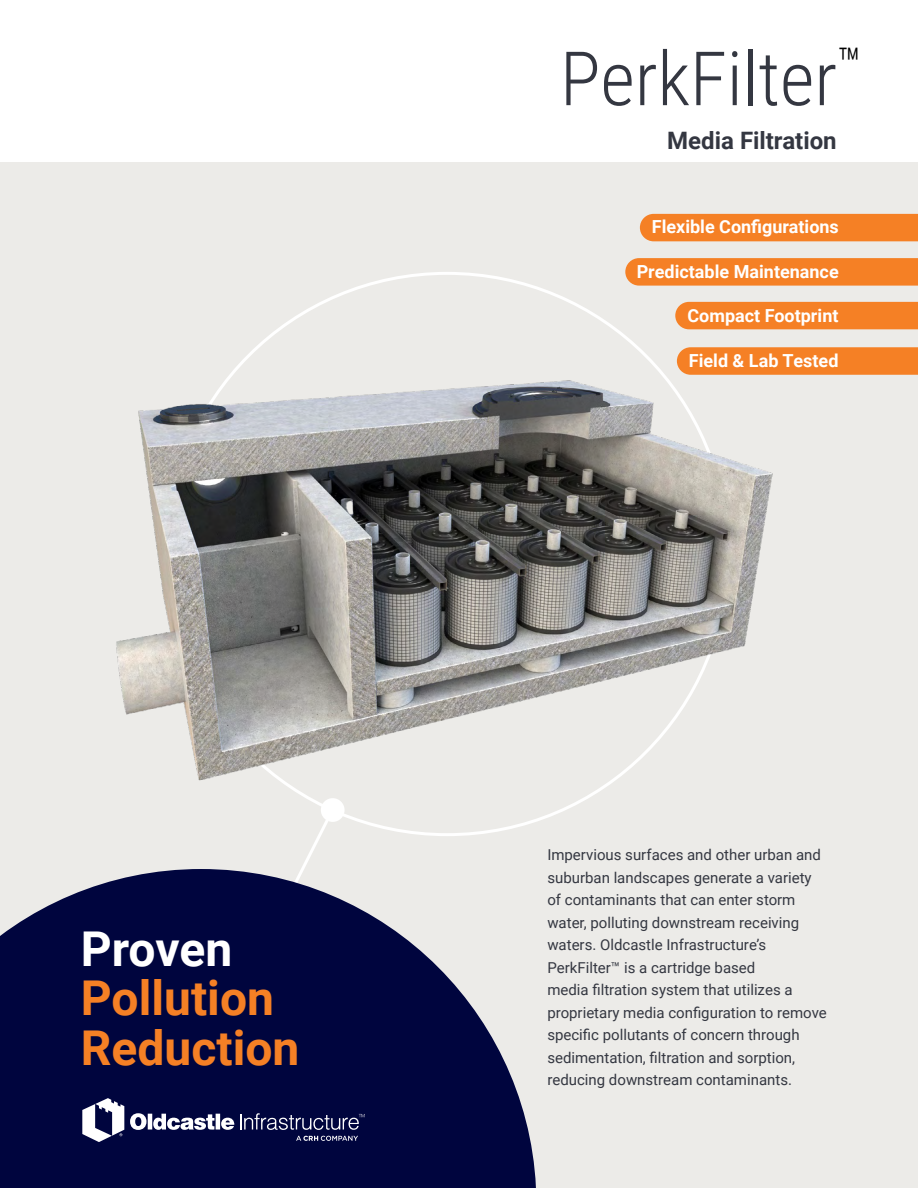
<style>
.page{position:relative;width:918px;height:1188px;background:#fff}
.page>*{position:absolute;margin:0;border:0;box-sizing:border-box;transform-origin:0 0}
.t1{font:300 75px "Roboto Condensed";color:#343741}
.t2{font:700 48px/49.5px "Roboto";color:#f58025}
.t3{font:700 48px "Roboto";color:#fff}
.t4{font:700 24px "Roboto";color:#343741}
.t5{font:700 18px "Roboto";color:#fff}
.t6{font:15px/22.5px "Roboto";color:#343741}
</style>
<div class="page">
<div style="left:0;top:162px;width:918px;height:1026px;background:#ecebe8"></div>
<svg style="left:0;top:904px;width:536px;height:284px;background:#1b1f51"></svg>
<svg style="left:82px;top:1098px;width:152px;height:44px;background:#4b4e76"></svg>
<svg style="left:296px;top:1136px;width:62px;height:5px"></svg>
<svg style="left:240px;top:1113px;width:125px;height:17px;background:#393d69"></svg>
<div style="left:812px;top:302px;width:106px;height:27px;background:#f58025"></div>
<svg style="left:812px;top:347px;width:106px;height:28px;background:#f48128"></svg>
<svg style="left:812px;top:258px;width:106px;height:28px;background:#f48128"></svg>
<div style="left:812px;top:214px;width:106px;height:27px;background:#f58025"></div>
<img style="left:52px;top:213px;width:760px;height:694px">
<h2 class="t3" style="left:81px;top:915px;width:153px">Proven</h2>
<h2 class="t2" style="left:81px;top:972px;width:220px">Pollution<br>Reduction</h2>
<h1 class="t1" style="left:560px;top:26px;width:303px">PerkFilter<sup>™</sup></h1>
<h3 class="t4" style="left:667px;top:123px;width:171px">Media Filtration</h3>
<p class="t5" style="left:652px;top:214px;width:189px">Flexible Configurations</p>
<p class="t5" style="left:637px;top:259px;width:204px">Predictable Maintenance</p>
<p class="t5" style="left:687px;top:303px;width:153px">Compact Footprint</p>
<p class="t5" style="left:689px;top:348px;width:151px">Field &amp; Lab Tested</p>
<p class="t6" style="left:547px;top:843px;width:281px">Impervious surfaces and other urban and suburban landscapes generate a variety of contaminants that can enter storm water, polluting downstream receiving waters. Oldcastle Infrastructure’s PerkFilter™ is a cartridge based<br>media filtration system that utilizes a proprietary media configuration to remove specific pollutants of concern through sedimentation, filtration and sorption, reducing downstream contaminants.</p>
</div>
